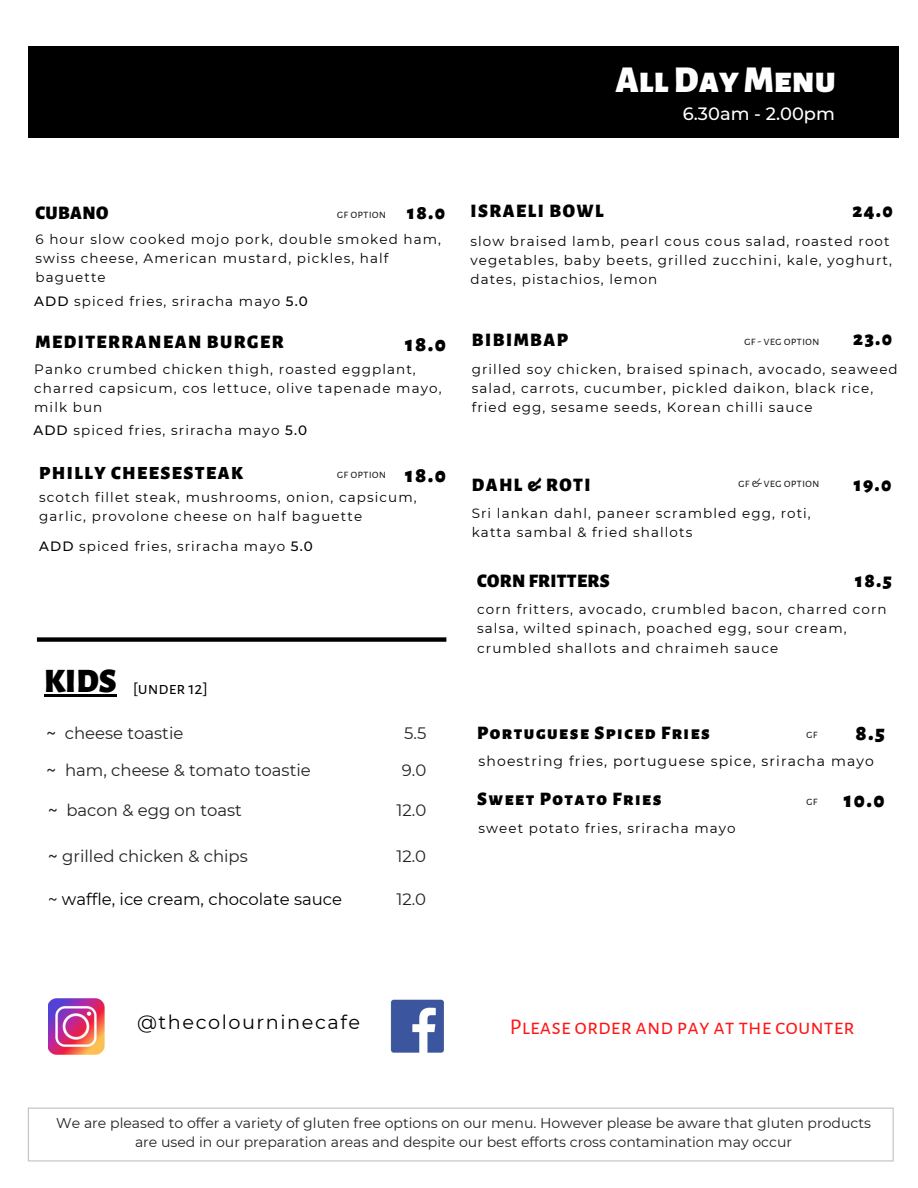
<style>
.page{position:relative;width:918px;height:1188px;background:#fff}
.page>*{position:absolute;margin:0;border:0;box-sizing:border-box;transform-origin:0 0}
.t1{font:900 37.35px "Alegreya Sans SC";color:#fff}
.t2{font:900 33.75px "Alegreya Sans SC";color:#000}
.t3{font:22.5px "Alegreya Sans SC";color:#ff1616}
.t4{font:900 21.75px "Alegreya Sans";color:#000}
.t5{font:900 21.75px "Alegreya Sans SC";color:#000}
.t6{font:900 20.25px "Alegreya Sans SC";letter-spacing:.08em;color:#000}
.t7{font:19.35px "Montserrat";letter-spacing:.08em;color:#000}
.t8{font:900 18.75px "Alegreya Sans SC";letter-spacing:.08em;color:#000}
.t9{font:900 18.75px "Alegreya Sans";letter-spacing:.08em;color:#000}
.t10{font:900 18.75px "Alegreya Sans SC";letter-spacing:.02em;color:#000}
.t11{font:18px "Alegreya Sans SC";color:#000}
.t12{font:500 17.85px "Montserrat";color:#fff}
.t13{font:16.5px "Montserrat";color:#222}
.t14{font:16.5px "Montserrat";color:#000}
.t15{font:14.1px/19.2px "Montserrat";color:#222;text-align:center}
.t16{font:13.95px "Montserrat";letter-spacing:.08em;color:#000}
.t17{font:13.5px/19.2px "Montserrat";letter-spacing:.08em;color:#000}
.t18{font:12.45px "Alegreya Sans SC";color:#222}
.s1{font-family:"Alegreya Sans";font-weight:900;font-size:20.25px;color:#000}
.s2{font-weight:500}
</style>
<div class="page">
<svg style="left:37px;top:637px;width:409px;height:5px;background:#1e1e1e"></svg>
<hr style="left:44px;top:695px;width:73px;height:2px;background:#000">
<img style="left:48px;top:998px;width:56px;height:56px">
<img style="left:390px;top:999px;width:54px;height:54px">
<svg style="left:28px;top:1108px;width:866px;height:54px"></svg>
<div style="left:28px;top:46px;width:870px;height:92px;background:#000"></div>
<h1 class="t1" style="left:615px;top:63px;width:222px">AllDay Menu</h1>
<h3 class="t12" style="left:683px;top:102px;width:153px">6.30am - 2.00pm</h3>
<h3 class="t8" style="left:35px;top:204px;width:74px">CUBANO</h3>
<p class="t17" style="left:35px;top:229px;width:407px">6 hour slow cooked mojo pork, double smoked ham, swiss cheese, American mustard, pickles, half baguette</p>
<p class="t18" style="left:337px;top:208px;width:110px">gf option <span class="s1">18.0</span></p>
<p class="t17" style="left:34px;top:292px;width:275px"><span class="s2">ADD</span> spiced fries, sriracha mayo <span class="s2">5.0</span></p>
<h3 class="t8" style="left:35px;top:333px;width:250px">MEDITERRANEAN BURGER</h3>
<h3 class="t4" style="left:405px;top:334px;width:42px">18.0</h3>
<p class="t17" style="left:34px;top:360px;width:409px">Panko crumbed chicken thigh, roasted eggplant, charred capsicum, cos lettuce, olive tapenade mayo, milk bun</p>
<p class="t17" style="left:33px;top:421px;width:275px"><span class="s2">ADD</span> spiced fries, sriracha mayo <span class="s2">5.0</span></p>
<h3 class="t9" style="left:39px;top:464px;width:205px">PHILLY CHEESESTEAK</h3>
<h3 class="t4" style="left:405px;top:465px;width:42px">18.0</h3>
<p class="t17" style="left:39px;top:487px;width:379px">scotch fillet steak, mushrooms, onion, capsicum, garlic, provolone cheese on half baguette</p>
<p class="t18" style="left:337px;top:468px;width:51px">gf option</p>
<p class="t17" style="left:39px;top:536px;width:275px"><span class="s2">ADD</span> spiced fries, sriracha mayo <span class="s2">5.0</span></p>
<h2 class="t2" style="left:44px;top:665px;width:74px">KIDS</h2>
<h3 class="t11" style="left:133px;top:680px;width:77px">[under 12]</h3>
<p class="t13" style="left:47px;top:723px;width:138px"><span class="s2">~</span> cheese toastie</p>
<p class="t13" style="left:404px;top:723px;width:24px">5.5</p>
<p class="t13" style="left:47px;top:760px;width:266px"><span class="s2">~</span> ham, cheese &amp; tomato toastie</p>
<p class="t13" style="left:402px;top:760px;width:26px">9.0</p>
<p class="t13" style="left:48px;top:800px;width:195px"><span class="s2">~</span> bacon &amp; egg on toast</p>
<p class="t13" style="left:397px;top:800px;width:31px">12.0</p>
<p class="t13" style="left:48px;top:846px;width:201px"><span class="s2">~</span> grilled chicken &amp; chips</p>
<p class="t14" style="left:48px;top:889px;width:295px">~ waffle, ice cream, chocolate sauce</p>
<p class="t13" style="left:396px;top:889px;width:31px">12.0</p>
<p class="t13" style="left:396px;top:846px;width:31px">12.0</p>
<h3 class="t8" style="left:470px;top:202px;width:135px">ISRAELI BOWL</h3>
<h3 class="t6" style="left:852px;top:201px;width:42px">24.0</h3>
<p class="t17" style="left:470px;top:231px;width:423px">slow braised lamb, pearl cous cous salad, roasted root vegetables, baby beets, grilled zucchini, kale, yoghurt, dates, pistachios, lemon</p>
<h3 class="t8" style="left:472px;top:331px;width:98px">BIBIMBAP</h3>
<h3 class="t6" style="left:853px;top:328px;width:41px">23.0</h3>
<p class="t17" style="left:472px;top:360px;width:427px">grilled soy chicken, braised spinach, avocado, seaweed salad, carrots, cucumber, pickled daikon, black rice, fried egg, sesame seeds, Korean chilli sauce</p>
<p class="t18" style="left:744px;top:335px;width:77px">gf - veg option</p>
<h3 class="t8" style="left:472px;top:476px;width:120px">DAHL &amp; ROTI</h3>
<h3 class="t6" style="left:854px;top:475px;width:39px">19.0</h3>
<p class="t17" style="left:472px;top:503px;width:341px">Sri lankan dahl, paneer scrambled egg, roti, katta sambal &amp; fried shallots</p>
<p class="t18" style="left:738px;top:477px;width:83px">gf &amp; veg option</p>
<h3 class="t6" style="left:855px;top:571px;width:38px">18.5</h3>
<h3 class="t10" style="left:477px;top:572px;width:134px">CORN FRITTERS</h3>
<p class="t17" style="left:477px;top:600px;width:411px">corn fritters, avocado, crumbled bacon, charred corn salsa, wilted spinach, poached egg, sour cream, crumbled shallots and chraimeh sauce</p>
<h3 class="t8" style="left:477px;top:724px;width:234px">Portuguese Spiced Fries</h3>
<h3 class="t5" style="left:856px;top:722px;width:31px">8.5</h3>
<p class="t16" style="left:479px;top:752px;width:397px">shoestring fries, portuguese spice, sriracha mayo</p>
<p class="t18" style="left:806px;top:728px;width:13px">gf</p>
<h3 class="t8" style="left:477px;top:790px;width:186px">Sweet Potato Fries</h3>
<p class="t17" style="left:479px;top:819px;width:259px">sweet potato fries, sriracha mayo</p>
<p class="t18" style="left:806px;top:795px;width:13px">gf</p>
<h3 class="t5" style="left:844px;top:790px;width:42px">10.0</h3>
<h3 class="t7" style="left:137px;top:1010px;width:225px">@thecolourninecafe</h3>
<h3 class="t3" style="left:510px;top:1016px;width:346px">Please order and pay at the counter</h3>
<p class="t15" style="left:56px;top:1113px;width:816px">We are pleased to offer a variety of gluten free options on our menu. However please be aware that gluten products are used in our preparation areas and despite our best efforts cross contamination may occur</p>
</div>
